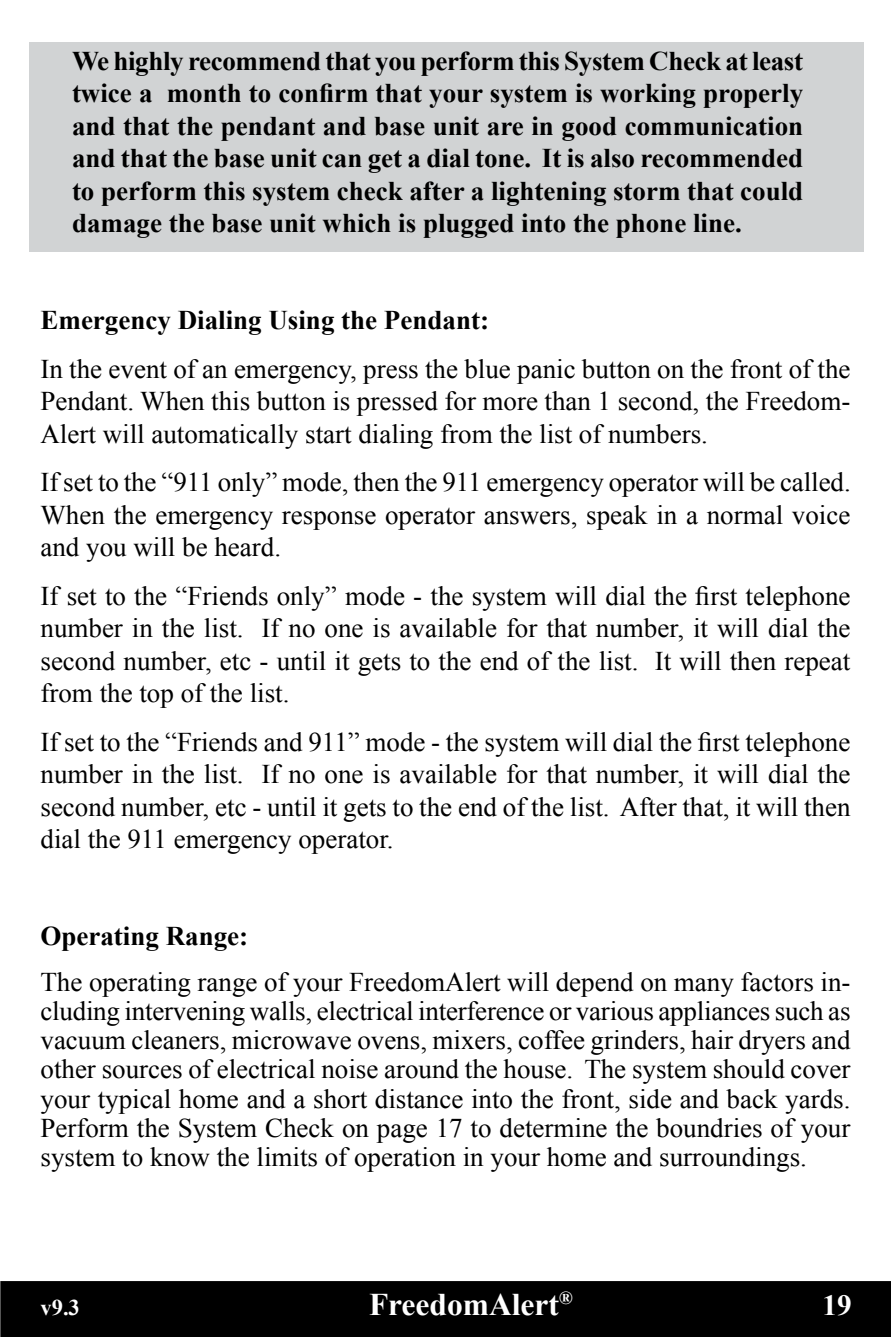
<style>
.page{position:relative;width:891px;height:1337px;background:#fff}
.page>*{position:absolute;margin:0;border:0;box-sizing:border-box;transform-origin:0 0}
.t1{font:700 31.5px "Times New Roman";color:#fff}
.t2{font:700 29.25px "Times New Roman";color:#fff}
.t3{font:27px/32.4px "Times New Roman";color:#000;text-align:justify}
.t4{font:700 27px/32.4px "Times New Roman";color:#000;text-align:justify}
.t5{font:700 22.5px "Times New Roman";color:#fff}
</style>
<div class="page">
<div style="left:0;top:1281px;width:891px;height:55px;background:#000"></div>
<div style="left:29px;top:43px;width:835px;height:209px;background:#d1d3d4"></div>
<p class="t4" style="left:72px;top:44px;width:733px">We highly recommend that you perform this System Check at least twice a month to confirm that your system is working properly and that the pendant and base unit are in good communication and that the base unit can get a dial tone. It is also recommended to perform this system check after a lightening storm that could damage the base unit which is plugged into the phone line.</p>
<p class="t4" style="left:40px;top:303px;width:450px">Emergency Dialing Using the Pendant:</p>
<p class="t3" style="left:40px;top:352px;width:812px">In the event of an emergency, press the blue panic button on the front of the Pendant. When this button is pressed for more than 1 second, the Freedom-Alert will automatically start dialing from the list of numbers.</p>
<p class="t3" style="left:40px;top:466px;width:812px">If set to the “911 only” mode, then the 911 emergency operator will be called.<br>When the emergency response operator answers, speak in a normal voice and you will be heard.</p>
<p class="t3" style="left:40px;top:579px;width:812px">If set to the “Friends only” mode - the system will dial the first telephone number in the list. If no one is available for that number, it will dial the second number, etc - until it gets to the end of the list. It will then repeat from the top of the list.</p>
<p class="t3" style="left:40px;top:725px;width:812px">If set to the “Friends and 911” mode - the system will dial the first telephone number in the list. If no one is available for that number, it will dial the second number, etc - until it gets to the end of the list. After that, it will then dial the 911 emergency operator.</p>
<p class="t4" style="left:40px;top:919px;width:209px">Operating Range:</p>
<p class="t3" style="left:40px;top:966px;width:812px;line-height:29.2px">The operating range of your FreedomAlert will depend on many factors in&shy;cluding intervening walls, electrical interference or various appliances such as vacuum cleaners, microwave ovens, mixers, coffee grinders, hair dryers and other sources of electrical noise around the house. The system should cover your typical home and a short distance into the front, side and back yards.<br>Perform the System Check on page 17 to determine the boundries of your system to know the limits of operation in your home and surroundings.</p>
<p class="t5" style="left:40px;top:1291px;width:41px">v9.3</p>
<p class="t1" style="left:369px;top:1282px;width:205px">FreedomAlert<sup>®</sup></p>
<p class="t2" style="left:822px;top:1284px;width:31px">19</p>
</div>
